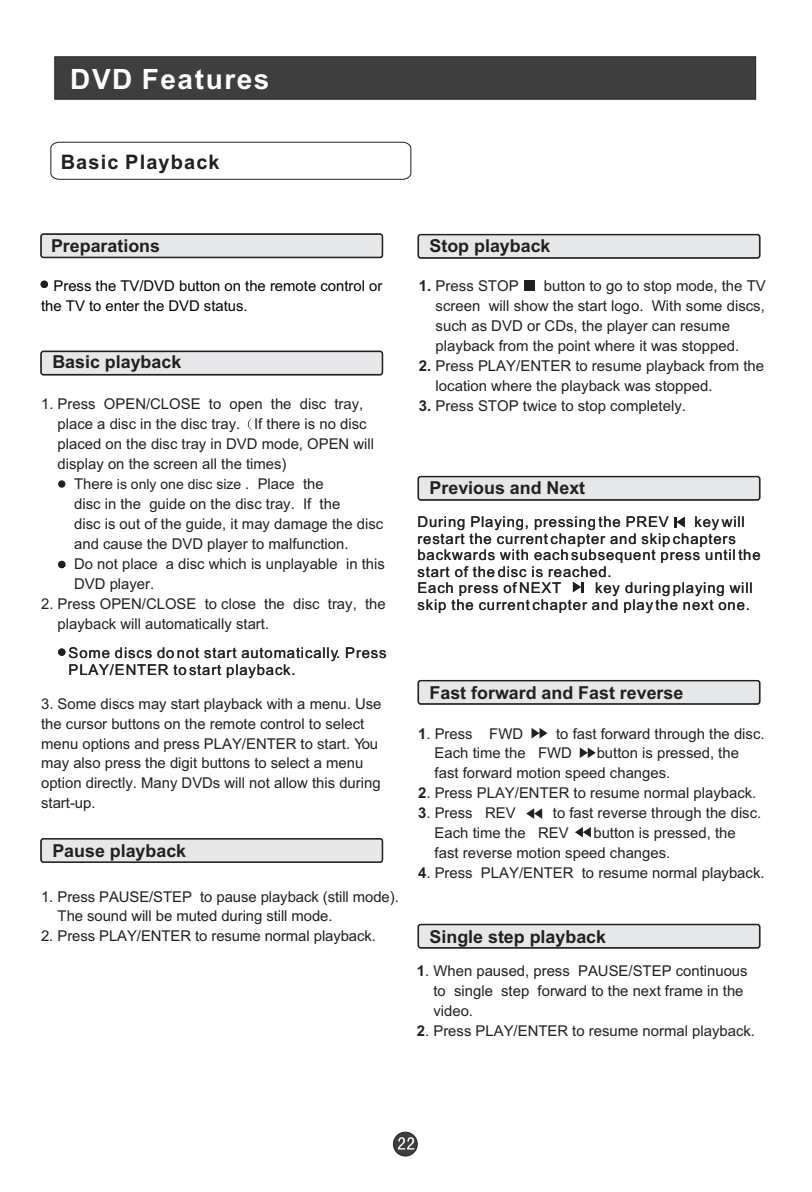
<style>
.page{position:relative;width:812px;height:1192px;background:#fff}
.page>*{position:absolute;margin:0;border:0;box-sizing:border-box;transform-origin:0 0}
.t1{font:700 28px "Arial";letter-spacing:.055em;color:#fff}
.t2{font:700 20px "Arial";letter-spacing:.055em;color:#231f20}
.t3{font:700 17.8px "Arial";color:#231f20}
.t4{font:15px/20px "Arial";color:#231f20}
.t5{font:14.8px/20px "Arial";color:#231f20}
.t6{font:14.8px/16.6px "Arial";letter-spacing:.055em;color:#231f20}
.t7{font:14.8px/20px "Arial";color:#00000a}
.t8{font:14px "Arial";color:#231f20}
.s1{font-size:14.8px}
.s2{font-weight:700}
</style>
<div class="page">
<div style="left:55px;top:57px;width:701px;height:42px;background:#3e3e3f"></div>
<svg style="left:50px;top:142px;width:361px;height:38px"></svg>
<div style="left:393px;top:1132px;width:25px;height:24px;background:#3e3e3f;border:1px solid #231f20;border-radius:50%"></div>
<svg style="left:398px;top:1137px;width:16px;height:13px"></svg>
<svg style="left:248px;top:418px;width:4px;height:12px"></svg>
<svg style="left:532px;top:728px;width:16px;height:10px"></svg>
<svg style="left:580px;top:747px;width:16px;height:11px"></svg>
<svg style="left:526px;top:808px;width:16px;height:11px"></svg>
<svg style="left:575px;top:827px;width:16px;height:11px"></svg>
<div style="left:40px;top:234px;width:343px;height:24px;background:#e6e7e9;border:1px solid #231f20;border-radius:2px"></div>
<div style="left:41px;top:281px;width:7px;height:7px;background:#231f20;border:1px solid #231f20;border-radius:50%"></div>
<div style="left:58px;top:561px;width:7px;height:7px;background:#231f20;border:1px solid #231f20;border-radius:50%"></div>
<div style="left:58px;top:649px;width:7px;height:7px;background:#231f20;border:1px solid #231f20;border-radius:50%"></div>
<div style="left:40px;top:351px;width:343px;height:24px;background:#e6e7e9;border:1px solid #231f20;border-radius:2px"></div>
<div style="left:40px;top:838px;width:343px;height:25px;background:#e6e7e9;border:1px solid #231f20;border-radius:2px"></div>
<div style="left:418px;top:234px;width:342px;height:25px;background:#e6e7e9;border:1px solid #231f20;border-radius:2px"></div>
<div style="left:524px;top:280px;width:10px;height:11px;background:#231f20"></div>
<div style="left:418px;top:476px;width:342px;height:25px;background:#e6e7e9;border:1px solid #231f20;border-radius:2px"></div>
<div style="left:418px;top:680px;width:342px;height:25px;background:#e6e7e9;border:1px solid #231f20;border-radius:2px"></div>
<div style="left:418px;top:924px;width:342px;height:24px;background:#e6e7e9;border:1px solid #231f20;border-radius:2px"></div>
<svg style="left:675px;top:517px;width:10px;height:10px"></svg>
<svg style="left:573px;top:582px;width:10px;height:10px"></svg>
<div style="left:58px;top:481px;width:7px;height:6px;background:#231f20;border:1px solid #231f20;border-radius:50%"></div>
<h1 class="t1" style="left:70px;top:68px;width:201px">DVD Features</h1>
<h2 class="t2" style="left:61px;top:154px;width:161px">Basic Playback</h2>
<p class="t3" style="left:51px;top:239px;width:111px">Preparations</p>
<p class="t7" style="left:41px;top:278px;width:343px;text-indent:12px">Press the TV/DVD button on the remote control or the TV to enter the DVD status.</p>
<p class="t3" style="left:52px;top:355px;width:130px">Basic playback</p>
<p class="t5" style="left:58px;top:396px;width:318px;text-indent:-17px">1. Press OPEN/CLOSE to open the disc tray, place a disc in the disc tray. If there is no disc placed on the disc tray in DVD mode, OPEN will display on the screen all the times)</p>
<p class="t8" style="left:74px;top:479px;width:251px"><span class="s1">There</span> is only one disc size <span class="s1">. Place the</span></p>
<p class="t5" style="left:74px;top:495px;width:312px">disc in the guide on the disc tray. If the<br>disc is out of the guide, it may damage the disc and cause the DVD player to malfunction.<br>Do not place a disc which is unplayable in this DVD player.</p>
<p class="t5" style="left:58px;top:595px;width:330px;text-indent:-17px">2. Press OPEN/CLOSE to close the disc tray, the playback will automatically start.</p>
<p class="t6" style="left:69px;top:646px;width:320px">Some discs do not start automatically. Press<br>PLAY/ENTER to start playback.</p>
<p class="t5" style="left:41px;top:695px;width:342px">3. Some discs may start playback with a menu. Use the cursor buttons on the remote control to select menu options and press PLAY/ENTER to start. You may also press the digit buttons to select a menu option directly. Many DVDs will not allow this during start-up.</p>
<p class="t3" style="left:52px;top:844px;width:135px">Pause playback</p>
<p class="t5" style="left:58px;top:888px;width:343px;text-indent:-17px">1. Press PAUSE/STEP to pause playback (still mode).<br>The sound will be muted during still mode.</p>
<p class="t5" style="left:41px;top:928px;width:336px">2. Press PLAY/ENTER to resume normal playback.</p>
<p class="t3" style="left:430px;top:239px;width:122px">Stop playback</p>
<p class="t4" style="left:419px;top:277px;width:101px"><span class="s2">1.</span> Press STOP</p>
<p class="t4" style="left:436px;top:277px;width:332px;text-indent:108px">button to go to stop mode, the TV screen will show the start logo.</p>
<p class="t4" style="left:436px;top:297px;width:331px;text-indent:216px">With some discs, such as DVD or CDs, the player can resume playback from the point where it was stopped.</p>
<p class="t4" style="left:436px;top:377px;width:279px">location where the playback was stopped.</p>
<p class="t4" style="left:419px;top:357px;width:347px"><span class="s2">2.</span> Press PLAY/ENTER to resume playback from the</p>
<p class="t4" style="left:419px;top:397px;width:269px"><span class="s2">3.</span> Press STOP twice to stop completely.</p>
<p class="t3" style="left:430px;top:481px;width:157px">Previous and Next</p>
<p class="t6" style="left:417px;top:515px;width:345px;text-indent:277px">key will restart the current chapter and skip chapters backwards with each subsequent press until the start of the disc is reached.<br>Each press of NEXT</p>
<p class="t6" style="left:417px;top:515px;width:253px">During Playing, pressing the PREV</p>
<p class="t6" style="left:417px;top:581px;width:337px;text-align:right">key during playing will<br>skip the current chapter and play the next one.</p>
<p class="t3" style="left:430px;top:686px;width:255px">Fast forward and Fast reverse</p>
<p class="t5" style="left:435px;top:725px;width:331px;text-indent:122px">to fast forward through the disc.<br>Each time the FWD</p>
<p class="t5" style="left:418px;top:725px;width:106px"><span class="s2">1</span>. Press FWD</p>
<p class="t5" style="left:435px;top:745px;width:306px;text-indent:162px">button is pressed, the fast forward motion speed changes.</p>
<p class="t5" style="left:418px;top:785px;width:340px"><span class="s2">2</span>. Press PLAY/ENTER to resume normal playback.</p>
<p class="t5" style="left:418px;top:804px;width:99px"><span class="s2">3</span>. Press REV</p>
<p class="t5" style="left:435px;top:804px;width:328px;text-indent:118px">to fast reverse through the disc.<br>Each time the REV</p>
<p class="t5" style="left:435px;top:824px;width:303px;text-indent:159px">button is pressed, the fast reverse motion speed changes.</p>
<p class="t5" style="left:418px;top:864px;width:348px"><span class="s2">4</span>. Press PLAY/ENTER to resume normal playback.</p>
<p class="t3" style="left:430px;top:930px;width:178px">Single step playback</p>
<p class="t5" style="left:433px;top:962px;width:316px;text-indent:-17px"><span class="s2">1</span>. When paused, press PAUSE/STEP continuous to single step forward to the next frame in the video.</p>
<p class="t5" style="left:417px;top:1022px;width:340px"><span class="s2">2</span>. Press PLAY/ENTER to resume normal playback.</p>
</div>
